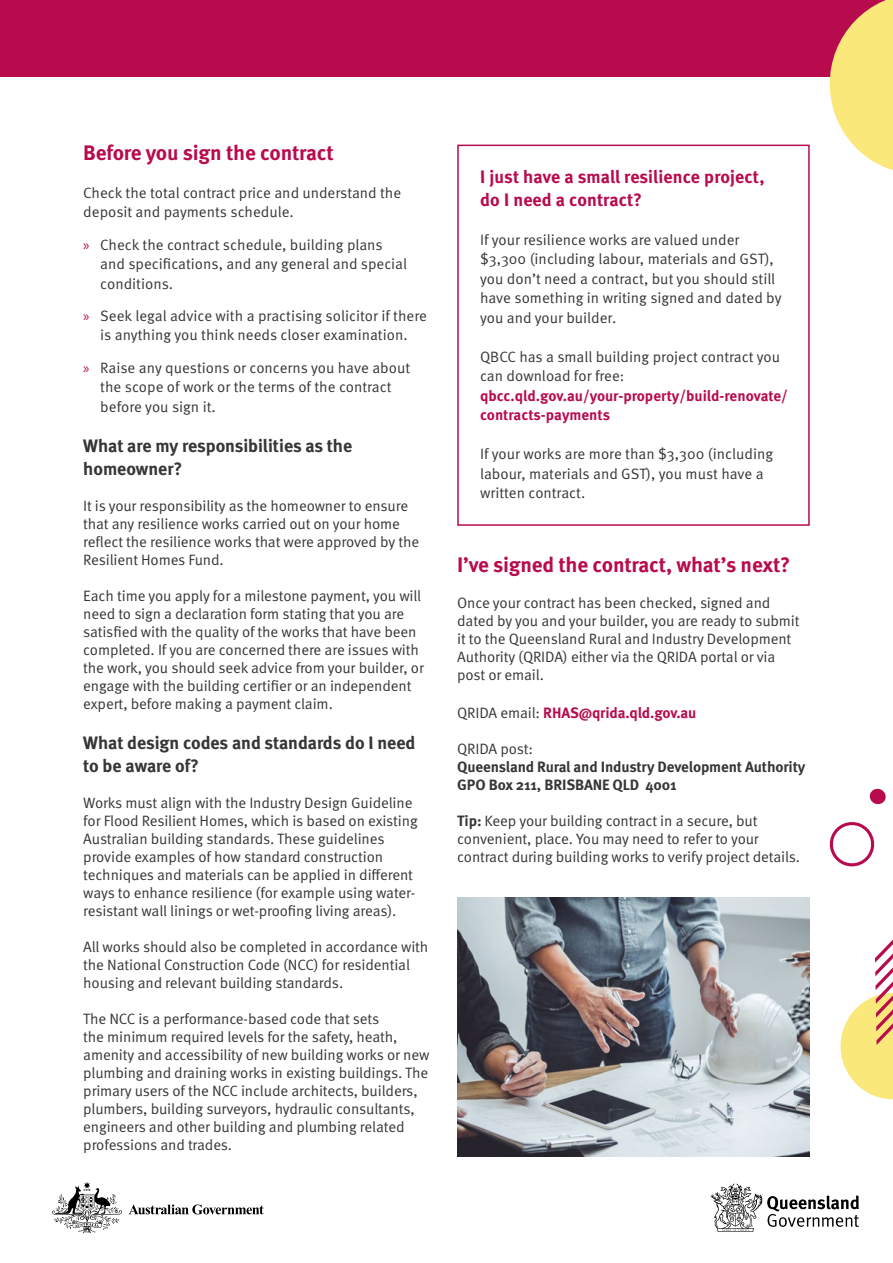
<style>
.page{position:relative;width:893px;height:1263px;background:#fff}
.page>*{position:absolute;margin:0;border:0;box-sizing:border-box;transform-origin:0 0}
.t1{font:700 21px "Meta Pro";letter-spacing:-.01em;color:#b80b4d}
.t2{font:700 18px/22.5px "Meta Pro";letter-spacing:-.025em;color:#373635}
.t3{font:700 18px/22.5px "Meta Pro";letter-spacing:-.015em;color:#b80b4d}
.t4{font:15px/18px "Meta Pro Norm";letter-spacing:-.01em;color:#373635}
.t5{font:700 15px/19.5px "Meta Pro";letter-spacing:-.005em;color:#b80b4d}
.t6{font:700 15px/18px "Meta Pro";letter-spacing:-.01em;color:#373635}
.s1{font-family:"Myriad Pro";color:#b80b4d}
.s2{font-family:"Meta Pro Norm";font-weight:400;color:#373635}
.s3{font-family:"Meta Pro";font-weight:700}
</style>
<div class="page">
<div style="left:0;top:0;width:893px;height:77px;background:#b80b4d"></div>
<svg style="left:829px;top:0;width:64px;height:170px"></svg>
<svg style="left:829px;top:822px;width:46px;height:45px"></svg>
<svg style="left:869px;top:788px;width:17px;height:17px"></svg>
<svg style="left:711px;top:1183px;width:148px;height:49px"></svg>
<svg style="left:129px;top:1204px;width:135px;height:10px"></svg>
<svg style="left:52px;top:1182px;width:70px;height:51px"></svg>
<svg style="left:840px;top:939px;width:53px;height:161px"></svg>
<div style="left:457px;top:145px;width:353px;height:381px;background:#fff;border:2px solid #b80b4d"></div>
<img style="left:457px;top:898px;width:353px;height:259px">
<h1 class="t1" style="left:83px;top:137px;width:252px">Before you sign the contract</h1>
<p class="t4" style="left:83px;top:182px;width:319px;line-height:19.5px">Check the total contract price and understand the deposit and payments schedule.</p>
<p class="t4" style="left:100px;top:234px;width:308px;line-height:19.5px;text-indent:-17px"><span class="s1">»</span> Check the contract schedule, building plans and specifications, and any general and special conditions.</p>
<p class="t4" style="left:83px;top:305px;width:345px;line-height:19.5px;text-align:center"><span class="s1">»</span> Seek legal advice with a practising solicitor if there is anything you think needs closer examination.</p>
<p class="t4" style="left:100px;top:357px;width:311px;line-height:19.5px;text-indent:-17px"><span class="s1">»</span> Raise any questions or concerns you have about the scope of work or the terms of the contract before you sign it.</p>
<p class="t2" style="left:83px;top:434px;width:271px">What are my responsibilities as the homeowner?</p>
<p class="t4" style="left:83px;top:496px;width:337px">It is your responsibility as the homeowner to ensure that any resilience works carried out on your home reflect the resilience works that were approved by the Resilient Homes Fund.</p>
<p class="t4" style="left:83px;top:586px;width:342px">Each time you apply for a milestone payment, you will need to sign a declaration form stating that you are satisfied with the quality of the works that have been completed. If you are concerned there are issues with the work, you should seek advice from your builder, or engage with the building certifier or an independent expert, before making a payment claim.</p>
<p class="t2" style="left:83px;top:731px;width:334px">What design codes and standards do I need to be aware of?</p>
<p class="t4" style="left:83px;top:793px;width:336px">Works must align with the Industry Design Guideline for Flood Resilient Homes, which is based on existing Australian building standards. These guidelines provide examples of how standard construction techniques and materials can be applied in different ways to enhance resilience (for example using water&shy;resistant wall linings or wet-proofing living areas).</p>
<p class="t4" style="left:83px;top:937px;width:347px">All works should also be completed in accordance with the National Construction Code (NCC) for residential housing and relevant building standards.</p>
<p class="t4" style="left:83px;top:1009px;width:348px">The NCC is a performance-based code that sets<br>the minimum required levels for the safety, heath, amenity and accessibility of new building works or new plumbing and draining works in existing buildings. The primary users of the NCC include architects, builders, plumbers, building surveyors, hydraulic consultants, engineers and other building and plumbing related professions and trades.</p>
<p class="t3" style="left:480px;top:164px;width:286px">I just have a small resilience project, do I need a contract?</p>
<p class="t4" style="left:480px;top:229px;width:303px;line-height:19.5px">If your resilience works are valued under $3,300 (including labour, materials and GST), you don’t need a contract, but you should still have something in writing signed and dated by you and your builder.</p>
<p class="t4" style="left:480px;top:346px;width:302px;line-height:19.5px">QBCC has a small building project contract you can download for free:</p>
<p class="t5" style="left:480px;top:385px;width:309px">qbcc.qld.gov.au/your-property/build-renovate/ contracts-payments</p>
<p class="t4" style="left:480px;top:443px;width:294px;line-height:19.5px">If your works are more than $3,300 (including labour, materials and GST), you must have a written contract.</p>
<h1 class="t1" style="left:457px;top:549px;width:335px">I’ve signed the contract, what’s next?</h1>
<p class="t4" style="left:457px;top:593px;width:344px">Once your contract has been checked, signed and dated by you and your builder, you are ready to submit it to the Queensland Rural and Industry Development Authority (QRIDA) either via the QRIDA portal or via post or email.</p>
<p class="t5" style="left:457px;top:702px;width:241px"><span class="s2">QRIDA email:</span> RHAS@qrida.qld.gov.au</p>
<p class="t4" style="left:457px;top:739px;width:77px">QRIDA post:</p>
<p class="t6" style="left:457px;top:757px;width:350px">Queensland Rural and Industry Development Authority<br>GPO Box 211, BRISBANE QLD 4001</p>
<p class="t4" style="left:457px;top:811px;width:344px"><span class="s3">Tip:</span> Keep your building contract in a secure, but convenient, place. You may need to refer to your contract during building works to verify project details.</p>
</div>
